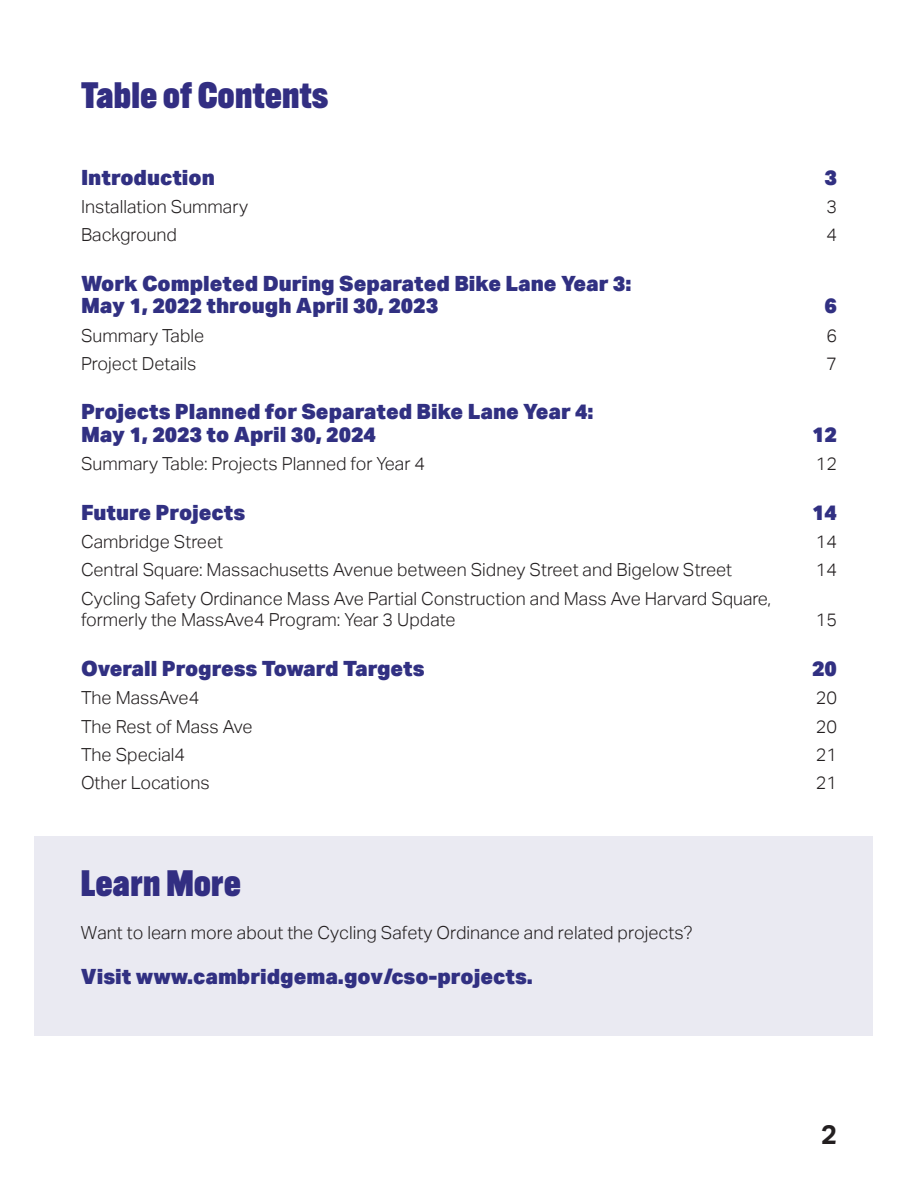
<style>
.page{position:relative;width:918px;height:1188px;background:#fff}
.page>*{position:absolute;margin:0;border:0;box-sizing:border-box;transform-origin:0 0}
.t1{font:900 36px "Alternate Gothic ATF";letter-spacing:.01em;color:#322e82}
.t2{font:700 27px "Aktiv Grotesk";color:#231f20}
.t3{font:900 21px/22.5px "Aktiv Grotesk";color:#313082}
.t4{font:300 18px/21.6px "Aktiv Grotesk";color:#231f20}
</style>
<div class="page">
<div style="left:34px;top:836px;width:838px;height:199px;background:#eaeaf2"></div>
<p class="t1" style="left:81px;top:73px;width:248px">Table of Contents</p>
<p class="t3" style="left:81px;top:165px;width:135px">Introduction</p>
<p class="t3" style="left:825px;top:165px;width:14px">3</p>
<p class="t4" style="left:81px;top:196px;width:169px">Installation Summary</p>
<p class="t4" style="left:826px;top:196px;width:12px">3</p>
<p class="t4" style="left:81px;top:224px;width:98px">Background</p>
<p class="t4" style="left:826px;top:224px;width:12px">4</p>
<p class="t3" style="left:81px;top:271px;width:552px">Work Completed During Separated Bike Lane Year 3:<br>May 1, 2022 through April 30, 2023</p>
<p class="t3" style="left:825px;top:294px;width:14px">6</p>
<p class="t4" style="left:81px;top:325px;width:125px">Summary Table</p>
<p class="t4" style="left:826px;top:325px;width:12px">6</p>
<p class="t4" style="left:81px;top:353px;width:117px">Project Details</p>
<p class="t4" style="left:826px;top:353px;width:12px">7</p>
<p class="t3" style="left:81px;top:400px;width:514px">Projects Planned for Separated Bike Lane Year 4:</p>
<p class="t3" style="left:81px;top:423px;width:296px">May 1, 2023 to April 30, 2024</p>
<p class="t3" style="left:812px;top:423px;width:26px">12</p>
<p class="t4" style="left:81px;top:453px;width:346px">Summary Table: Projects Planned for Year 4</p>
<p class="t4" style="left:816px;top:453px;width:23px">12</p>
<p class="t3" style="left:81px;top:500px;width:166px">Future Projects</p>
<p class="t3" style="left:812px;top:500px;width:26px">14</p>
<p class="t4" style="left:81px;top:531px;width:144px">Cambridge Street</p>
<p class="t4" style="left:816px;top:531px;width:23px">14</p>
<p class="t4" style="left:81px;top:559px;width:653px">Central Square: Massachusetts Avenue between Sidney Street and Bigelow Street</p>
<p class="t4" style="left:816px;top:559px;width:23px">14</p>
<p class="t4" style="left:81px;top:588px;width:692px">Cycling Safety Ordinance Mass Ave Partial Construction and Mass Ave Harvard Square, formerly the MassAve4 Program: Year 3 Update</p>
<p class="t4" style="left:816px;top:609px;width:23px">15</p>
<p class="t3" style="left:81px;top:657px;width:345px">Overall Progress Toward Targets</p>
<p class="t3" style="left:812px;top:657px;width:26px">20</p>
<p class="t4" style="left:81px;top:687px;width:120px">The MassAve4</p>
<p class="t4" style="left:816px;top:687px;width:23px">20</p>
<p class="t4" style="left:81px;top:716px;width:173px">The Rest of Mass Ave</p>
<p class="t4" style="left:816px;top:716px;width:23px">20</p>
<p class="t4" style="left:81px;top:744px;width:106px">The Special4</p>
<p class="t4" style="left:816px;top:744px;width:23px">21</p>
<p class="t4" style="left:81px;top:772px;width:130px">Other Locations</p>
<p class="t4" style="left:816px;top:772px;width:23px">21</p>
<p class="t1" style="left:81px;top:862px;width:161px">Learn More</p>
<p class="t4" style="left:81px;top:922px;width:613px">Want to learn more about the Cycling Safety Ordinance and related projects?</p>
<p class="t3" style="left:81px;top:965px;width:453px">Visit www.cambridgema.gov/cso-projects.</p>
<h2 class="t2" style="left:821px;top:1119px;width:17px">2</h2>
</div>
